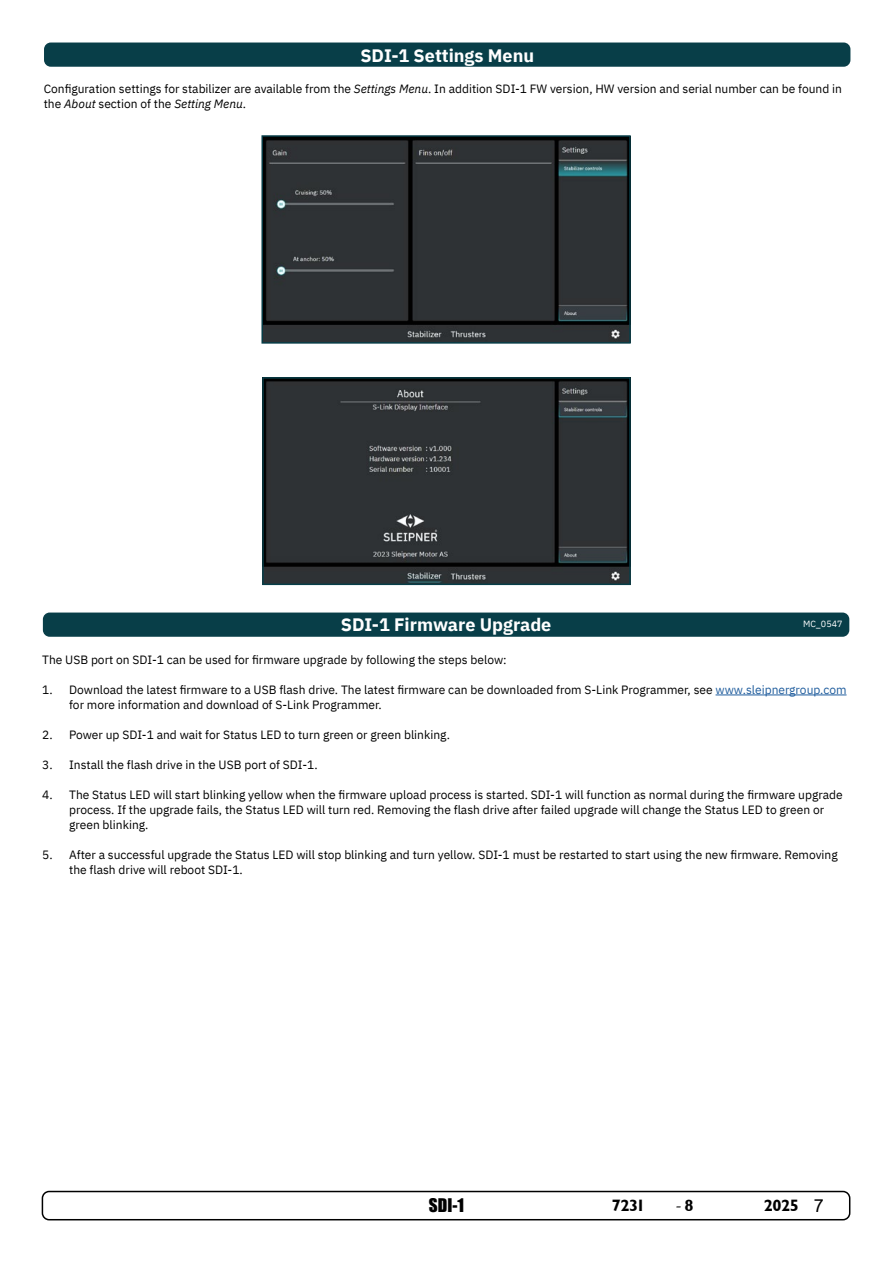
<style>
.page{position:relative;width:893px;height:1263px;background:#fff}
.page>*{position:absolute;margin:0;border:0;box-sizing:border-box;transform-origin:0 0}
.t1{font:700 18px "IBM Plex Sans";color:#fff}
.t2{font:18px "Minion Pro";color:#000}
.t3{font:17.25px "Impact";color:#000}
.t4{font:16.5px "Garrison Sans BOLD";letter-spacing:-.025em;color:#000}
.t5{font:12px/15px "IBM Plex Sans";color:#000}
.t6{font:9px "IBM Plex Sans";color:#fff}
.s1{font-style:italic}
.s2{color:#215e9e}
.s3{font-family:"Garrison Sans BOLD";font-size:16.5px}
.s4{font-family:"Arial";font-size:18px}
</style>
<div class="page">
<div style="left:42px;top:1191px;width:808px;height:29px;border:2px solid #000;border-radius:7px"></div>
<div style="left:44px;top:43px;width:806px;height:24px;background:#083e48;border-radius:7px"></div>
<img style="left:265px;top:380px;width:363px;height:202px">
<div style="left:262px;top:377px;width:369px;height:208px;border:2px solid #083e48"></div>
<img style="left:264px;top:138px;width:364px;height:203px">
<div style="left:261px;top:135px;width:370px;height:209px;border:2px solid #083e48"></div>
<hr style="left:715px;top:694px;width:131px;height:1px;background:#215e9e">
<div style="left:43px;top:612px;width:806px;height:25px;background:#083e48;border-radius:7px"></div>
<h1 class="t1" style="left:360px;top:41px;width:175px">SDI-1 Settings Menu</h1>
<p class="t5" style="left:44px;top:80px;width:800px">Configuration settings for stabilizer are available from the <span class="s1">Settings Menu</span>. In addition SDI-1 FW version, HW version and serial number can be found in the <span class="s1">About</span> section of the <span class="s1">Setting Menu</span>.</p>
<h1 class="t1" style="left:341px;top:610px;width:212px">SDI-1 Firmware Upgrade</h1>
<p class="t6" style="left:803px;top:617px;width:41px">MC_0547</p>
<p class="t5" style="left:42px;top:651px;width:466px">The USB port on SDI-1 can be used for firmware upgrade by following the steps below:</p>
<p class="t5" style="left:69px;top:681px;width:779px;text-indent:-27px">1. Download the latest firmware to a USB flash drive. The latest firmware can be downloaded from S-Link Programmer, see <span class="s2">www.sleipnergroup.com </span>for more information and download of S-Link Programmer.</p>
<p class="t5" style="left:42px;top:726px;width:409px">2. Power up SDI-1 and wait for Status LED to turn green or green blinking.</p>
<p class="t5" style="left:42px;top:756px;width:277px">3. Install the flash drive in the USB port of SDI-1.</p>
<p class="t5" style="left:69px;top:786px;width:775px;text-indent:-27px">4. The Status LED will start blinking yellow when the firmware upload process is started. SDI-1 will function as normal during the firmware upgrade process. If the upgrade fails, the Status LED will turn red. Removing the flash drive after failed upgrade will change the Status LED to green or green blinking.</p>
<p class="t5" style="left:69px;top:846px;width:770px;text-indent:-27px">5. After a successful upgrade the Status LED will stop blinking and turn yellow. SDI-1 must be restarted to start using the new firmware. Removing the flash drive will reboot SDI-1.</p>
<h2 class="t3" style="left:429px;top:1192px;width:37px">SDI-1</h2>
<h3 class="t4" style="left:612px;top:1196px;width:35px">7231</h3>
<h1 class="t2" style="left:675px;top:1193px;width:20px">-<span class="s3">8</span></h1>
<h3 class="t4" style="left:764px;top:1196px;width:61px">2025 <span class="s4">7</span></h3>
</div>
